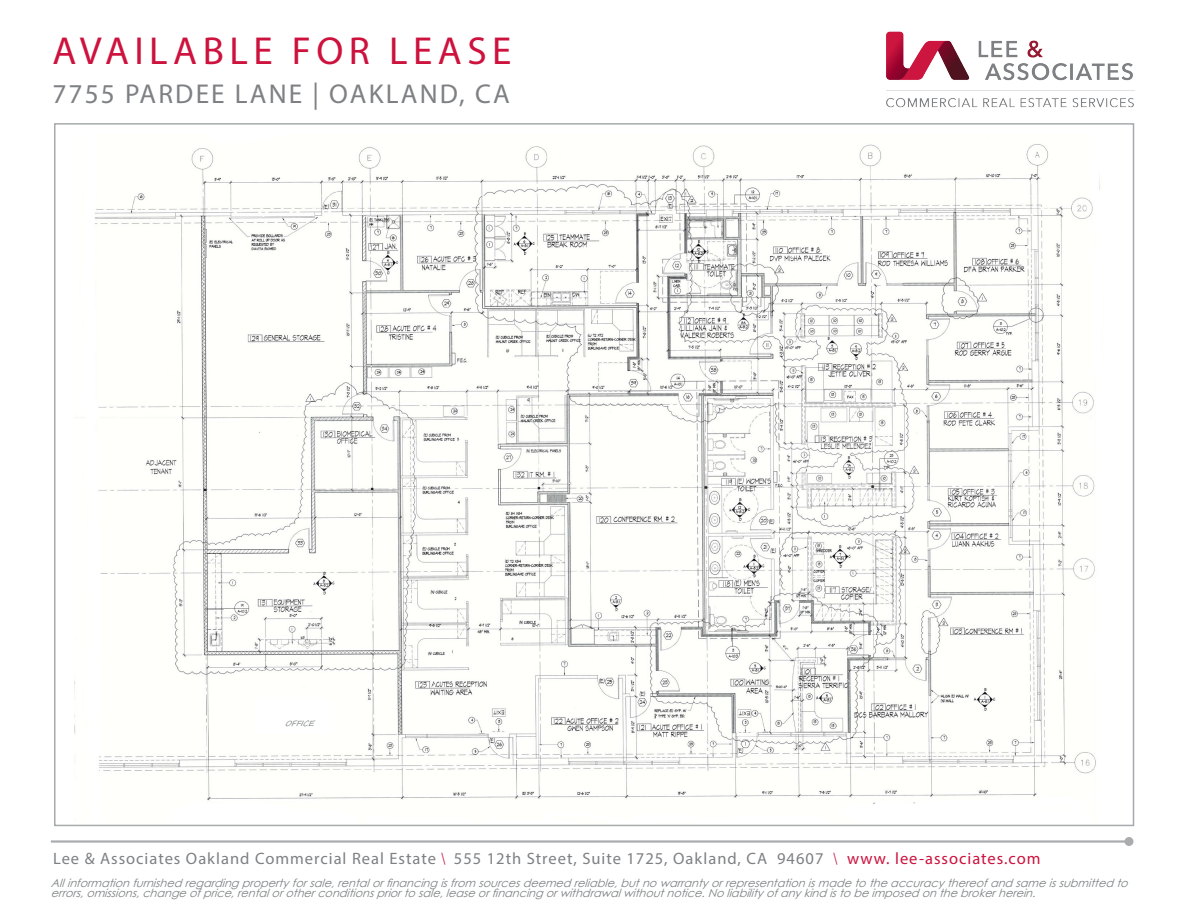
<style>
.page{position:relative;width:1188px;height:918px;background:#fff}
.page>*{position:absolute;margin:0;border:0;box-sizing:border-box;transform-origin:0 0}
.Property_Address{font:39.15px "Myriad Pro";letter-spacing:.14em;color:#cd123d}
.Property_Address-2{font:27.3px "Myriad Pro";letter-spacing:.08em;color:#7e8083}
.Pa0{font:16.5px "Myriad Pro";letter-spacing:.06em;color:#7e8083}
.Pa2{font:italic 11.25px/10.5px "Century Gothic";color:#7e8083}
.Pa2-2{font:italic 7.5px "Segoe Script";color:#7e8083}
.s1{color:#cd123d}
</style>
<div class="page">
<img style="left:74px;top:144px;width:1026px;height:660px">
<div style="left:257px;top:699px;width:76px;height:34px;background:#fff"></div>
<hr style="left:51px;top:840px;width:1078px;height:3px;background:#7e8083">
<div style="left:1125px;top:837px;width:9px;height:9px;background:#abacae;border-radius:50%"></div>
<img style="left:843px;top:31px;width:292px;height:95px">
<p class="Property_Address" style="left:53px;top:27px;width:460px">AVAILABLE FOR LEASE</p>
<p class="Property_Address-2" style="left:52px;top:77px;width:459px">7755 PARDEE LANE | OAKLAND, CA</p>
<p class="Pa2-2" style="left:285px;top:717px;width:34px">OFFICE</p>
<p class="Pa0" style="left:53px;top:849px;width:989px">Lee &amp; Associates Oakland Commercial Real Estate <span class="s1">\</span> 555 12th Street, Suite 1725, Oakland, CA 94607 <span class="s1">\ www. lee-associates.com</span></p>
<p class="Pa2" style="left:51px;top:877px;width:1083px">Allinformationfurnishedregardingpropertyforsale,rentalorfinancingisfrom sourcesdeemedreliable,butnowarrantyorrepresentationismadetotheaccuracythereofandsameissubmittedto errors,omissions,changeofprice,rentalorotherconditionspriortosale,leaseorfinancingorwithdrawalwithoutnotice.Noliabilityofanykindistobeimposedonthebrokerherein.</p>
</div>
